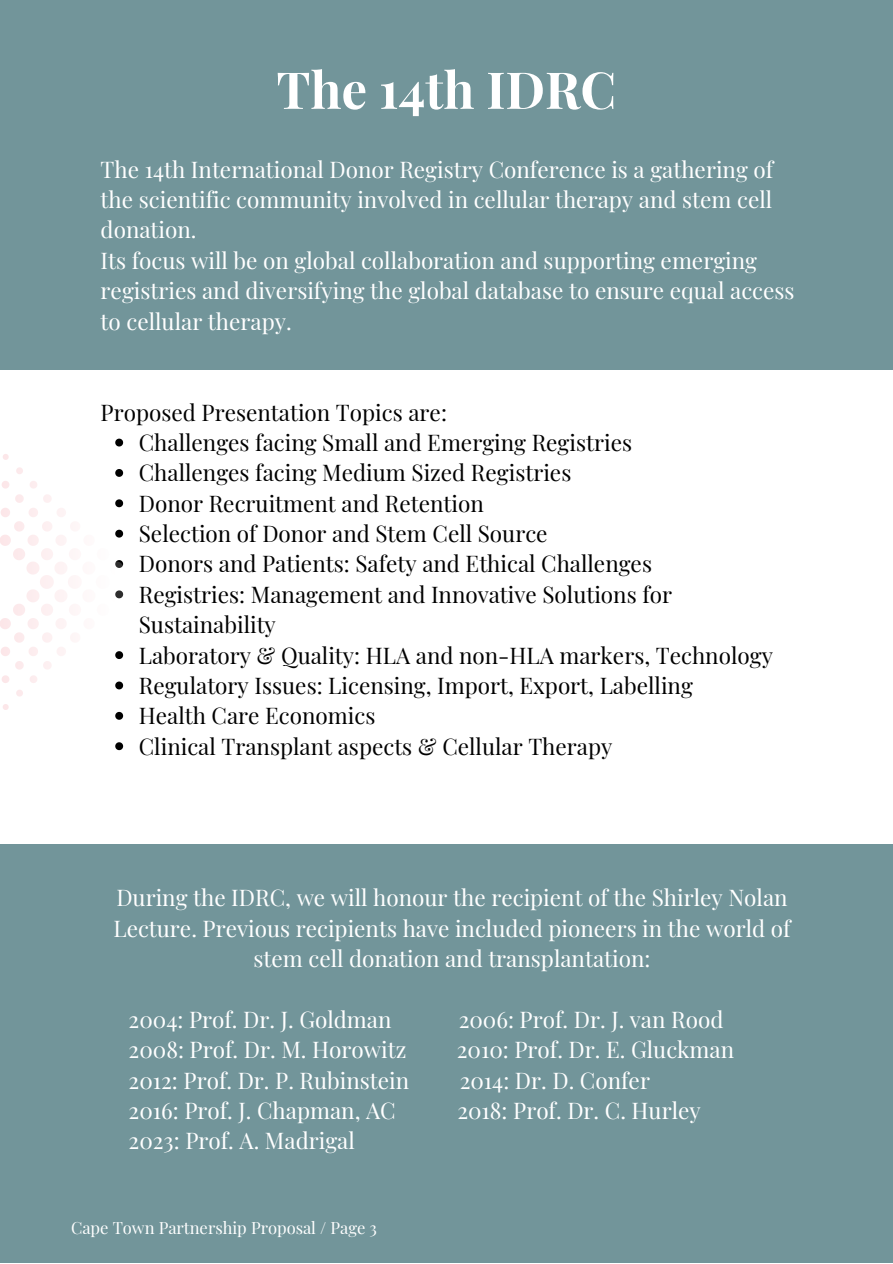
<style>
.page{position:relative;width:893px;height:1264px;background:#fff}
.page>*{position:absolute;margin:0;border:0;box-sizing:border-box;transform-origin:0 0}
.t1{font:700 51px "Playfair Display";color:#fff}
.t2{font:22.5px/30.3px "Playfair Display";color:#fff;text-align:justify}
.t3{font:22.5px/30.3px "Playfair Display";color:#000}
.t4{font:16.5px "Playfair Display";color:#fff}
</style>
<div class="page">
<div style="left:0;top:0;width:892px;height:1262px;background:#72959a"></div>
<div style="left:0;top:369px;width:892px;height:474px;background:#fff"></div>
<svg style="left:115px;top:438px;width:8px;height:8px"></svg>
<svg style="left:115px;top:742px;width:8px;height:8px"></svg>
<svg style="left:0;top:454px;width:124px;height:265px"></svg>
<p class="t1" style="left:276px;top:54px;width:341px">The 14th IDRC</p>
<p class="t2" style="left:101px;top:153px;width:674px">The 14th International Donor Registry Conference is a gathering of the scientific community involved in cellular therapy and stem cell donation.</p>
<p class="t2" style="left:101px;top:244px;width:695px">Its focus will be on global collaboration and supporting emerging registries and diversifying the global database to ensure equal access</p>
<p class="t2" style="left:101px;top:305px;width:192px">to cellular therapy.</p>
<p class="t3" style="left:101px;top:396px;width:348px">Proposed Presentation Topics are:</p>
<p class="t3" style="left:139px;top:426px;width:494px">Challenges facing Small and Emerging Registries</p>
<p class="t3" style="left:139px;top:457px;width:434px">Challenges facing Medium Sized Registries</p>
<p class="t3" style="left:139px;top:487px;width:346px">Donor Recruitment and Retention</p>
<p class="t3" style="left:139px;top:517px;width:410px">Selection of Donor and Stem Cell Source</p>
<p class="t3" style="left:139px;top:548px;width:514px">Donors and Patients: Safety and Ethical Challenges</p>
<p class="t3" style="left:139px;top:578px;width:534px">Registries: Management and Innovative Solutions for<br>Sustainability</p>
<p class="t3" style="left:139px;top:639px;width:635px">Laboratory &amp; Quality: HLA and non-HLA markers, Technology</p>
<p class="t3" style="left:139px;top:669px;width:555px">Regulatory Issues: Licensing, Import, Export, Labelling</p>
<p class="t3" style="left:139px;top:699px;width:238px">Health Care Economics</p>
<p class="t3" style="left:139px;top:730px;width:475px">Clinical Transplant aspects &amp; Cellular Therapy</p>
<p class="t2" style="left:113px;top:882px;width:678px;text-align:center">During the IDRC, we will honour the recipient of the Shirley Nolan<br>Lecture. Previous recipients have included pioneers in the world of stem cell donation and transplantation:</p>
<p class="t2" style="left:129px;top:1003px;width:264px">2004: Prof. Dr. J. Goldman</p>
<p class="t2" style="left:458px;top:1003px;width:266px">2006: Prof. Dr. J. van Rood</p>
<p class="t2" style="left:129px;top:1033px;width:279px">2008: Prof. Dr. M. Horowitz</p>
<p class="t2" style="left:456px;top:1033px;width:279px">2010: Prof. Dr. E. Gluckman</p>
<p class="t2" style="left:129px;top:1064px;width:282px">2012: Prof. Dr. P. Rubinstein</p>
<p class="t2" style="left:459px;top:1064px;width:192px">2014: Dr. D. Confer</p>
<p class="t2" style="left:129px;top:1094px;width:268px">2016: Prof. J. Chapman, AC</p>
<p class="t2" style="left:457px;top:1094px;width:245px">2018: Prof. Dr. C. Hurley</p>
<p class="t2" style="left:129px;top:1124px;width:228px">2023: Prof. A. Madrigal</p>
<p class="t4" style="left:71px;top:1215px;width:307px">Cape Town Partnership Proposal / Page 3</p>
</div>
